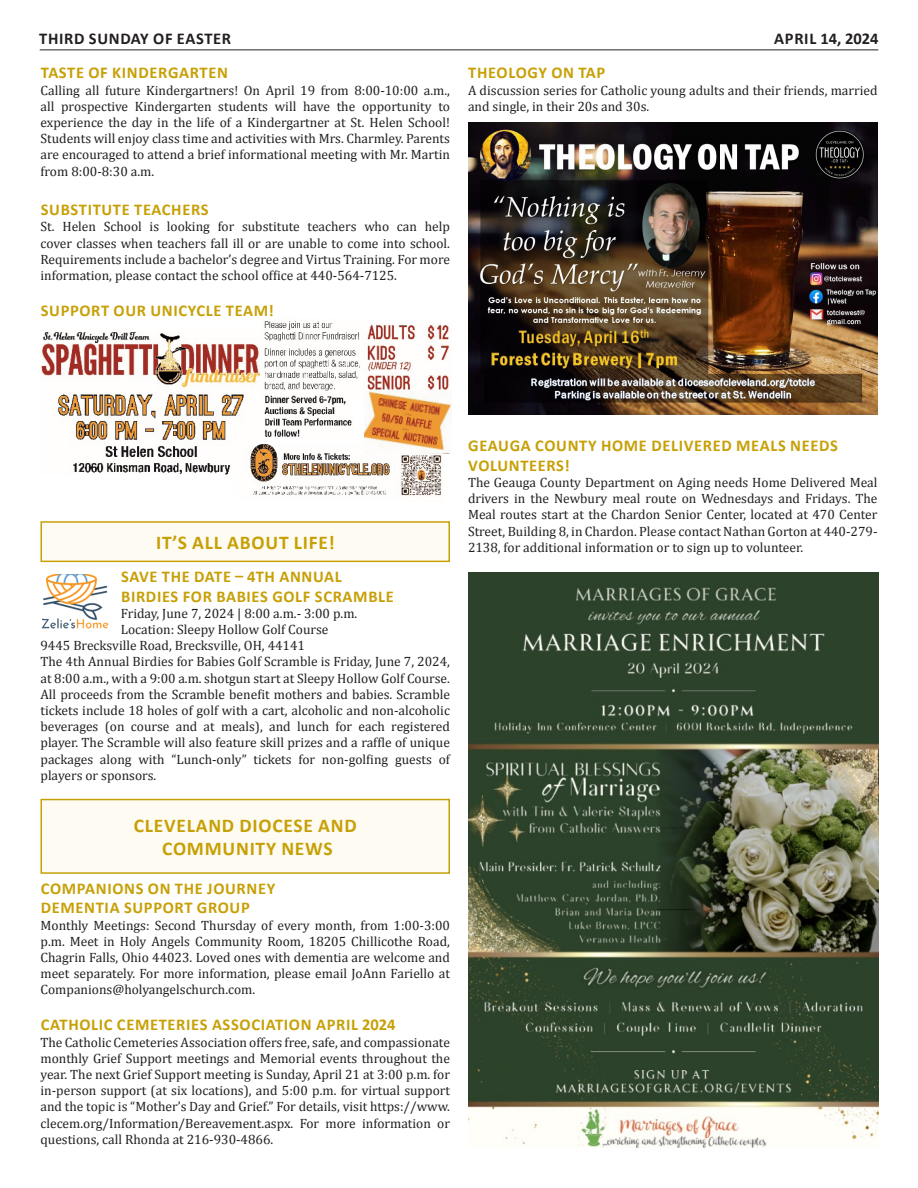
<style>
.page{position:relative;width:918px;height:1188px;background:#fff}
.page>*{position:absolute;margin:0;border:0;box-sizing:border-box;transform-origin:0 0}
.t1{font:700 19.5px "Calibri";letter-spacing:.04em;color:#c7a006}
.t2{font:700 16.5px/19.8px "Calibri";letter-spacing:.04em;color:#c7a006}
.t3{font:700 16.5px "Calibri";letter-spacing:.04em;color:#231f20}
.t4{font:700 16.5px "Calibri";letter-spacing:.02em;color:#231f20}
.t5{font:13.5px/16.2px "Cambria";color:#231f20;text-align:justify}
</style>
<div class="page">
<hr style="left:40px;top:50px;width:838px;height:1px;background:#231f20">
<img style="left:40px;top:331px;width:222px;height:143px">
<img style="left:264px;top:321px;width:96px;height:70px">
<img style="left:264px;top:395px;width:88px;height:42px">
<img style="left:364px;top:324px;width:87px;height:129px">
<img style="left:400px;top:455px;width:42px;height:42px">
<img style="left:234px;top:444px;width:162px;height:51px">
<div style="left:41px;top:522px;width:408px;height:39px;background:#fefbf2"></div>
<div style="left:40px;top:521px;width:410px;height:41px;border:2px solid #c7a006"></div>
<img style="left:41px;top:575px;width:68px;height:54px">
<div style="left:41px;top:800px;width:408px;height:73px;background:#fefbf2"></div>
<div style="left:40px;top:799px;width:410px;height:75px;border:2px solid #c7a006"></div>
<img style="left:468px;top:122px;width:410px;height:293px">
<img style="left:468px;top:573px;width:410px;height:575px">
<p class="t3" style="left:39px;top:27px;width:193px">THIRD SUNDAY OF EASTER</p>
<p class="t4" style="left:774px;top:27px;width:106px">APRIL 14, 2024</p>
<p class="t2" style="left:41px;top:62px;width:189px">TASTE OF KINDERGARTEN</p>
<p class="t5" style="left:40px;top:82px;width:411px">Calling all future Kindergartners! On April 19 from 8:00-10:00 a.m., all prospective Kindergarten students will have the opportunity to experience the day in the life of a Kindergartner at St. Helen School!<br>Students will enjoy class time and activities with Mrs. Charmley. Parents are encouraged to attend a brief informational meeting with Mr. Martin from 8:00-8:30 a.m.</p>
<p class="t2" style="left:41px;top:199px;width:169px">SUBSTITUTE TEACHERS</p>
<p class="t5" style="left:40px;top:219px;width:411px">St. Helen School is looking for substitute teachers who can help cover classes when teachers fall ill or are unable to come into school.<br>Requirements include a bachelor’s degree and Virtus Training. For more information, please contact the school office at 440-564-7125.</p>
<p class="t2" style="left:41px;top:300px;width:235px">SUPPORT OUR UNICYCLE TEAM!</p>
<p class="t2" style="left:468px;top:62px;width:139px">THEOLOGY ON TAP</p>
<p class="t5" style="left:468px;top:82px;width:411px">A discussion series for Catholic young adults and their friends, married and single, in their 20s and 30s.</p>
<p class="t1" style="left:156px;top:529px;width:180px">IT’S ALL ABOUT LIFE!</p>
<p class="t2" style="left:121px;top:566px;width:222px">SAVE THE DATE – 4TH ANNUAL</p>
<p class="t2" style="left:121px;top:586px;width:274px">BIRDIES FOR BABIES GOLF SCRAMBLE</p>
<p class="t5" style="left:121px;top:605px;width:238px">Friday, June 7, 2024 | 8:00 a.m.- 3:00 p.m.</p>
<p class="t5" style="left:121px;top:621px;width:209px">Location: Sleepy Hollow Golf Course</p>
<p class="t5" style="left:40px;top:638px;width:266px">9445 Brecksville Road, Brecksville, OH, 44141</p>
<p class="t5" style="left:40px;top:654px;width:411px">The 4th Annual Birdies for Babies Golf Scramble is Friday, June 7, 2024, at 8:00 a.m., with a 9:00 a.m. shotgun start at Sleepy Hollow Golf Course.<br>All proceeds from the Scramble benefit mothers and babies. Scramble tickets include 18 holes of golf with a cart, alcoholic and non-alcoholic beverages (on course and at meals), and lunch for each registered player. The Scramble will also feature skill prizes and a raffle of unique packages along with “Lunch-only” tickets for non-golfing guests of players or sponsors.</p>
<p class="t1" style="left:134px;top:812px;width:224px">CLEVELAND DIOCESE AND</p>
<p class="t1" style="left:162px;top:835px;width:172px">COMMUNITY NEWS</p>
<p class="t2" style="left:41px;top:878px;width:236px">COMPANIONS ON THE JOURNEY</p>
<p class="t2" style="left:41px;top:897px;width:210px">DEMENTIA SUPPORT GROUP</p>
<p class="t5" style="left:40px;top:917px;width:411px">Monthly Meetings: Second Thursday of every month, from 1:00-3:00 p.m. Meet in Holy Angels Community Room, 18205 Chillicothe Road, Chagrin Falls, Ohio 44023. Loved ones with dementia are welcome and meet separately. For more information, please email JoAnn Fariello at Companions@holyangelschurch.com.</p>
<p class="t2" style="left:41px;top:1014px;width:356px">CATHOLIC CEMETERIES ASSOCIATION APRIL 2024</p>
<p class="t5" style="left:40px;top:1034px;width:411px">The Catholic Cemeteries Association offers free, safe, and compassionate monthly Grief Support meetings and Memorial events throughout the year. The next Grief Support meeting is Sunday, April 21 at 3:00 p.m. for in-person support (at six locations), and 5:00 p.m. for virtual support and the topic is “Mother’s Day and Grief.” For details, visit https://www. clecem.org/Information/Bereavement.aspx. For more information or questions, call Rhonda at 216-930-4866.</p>
<p class="t2" style="left:468px;top:435px;width:371px">GEAUGA COUNTY HOME DELIVERED MEALS NEEDS<br>VOLUNTEERS!</p>
<p class="t5" style="left:468px;top:474px;width:411px">The Geauga County Department on Aging needs Home Delivered Meal drivers in the Newbury meal route on Wednesdays and Fridays. The Meal routes start at the Chardon Senior Center, located at 470 Center Street, Building 8, in Chardon. Please contact Nathan Gorton at 440-279- 2138, for additional information or to sign up to volunteer.</p>
</div>
